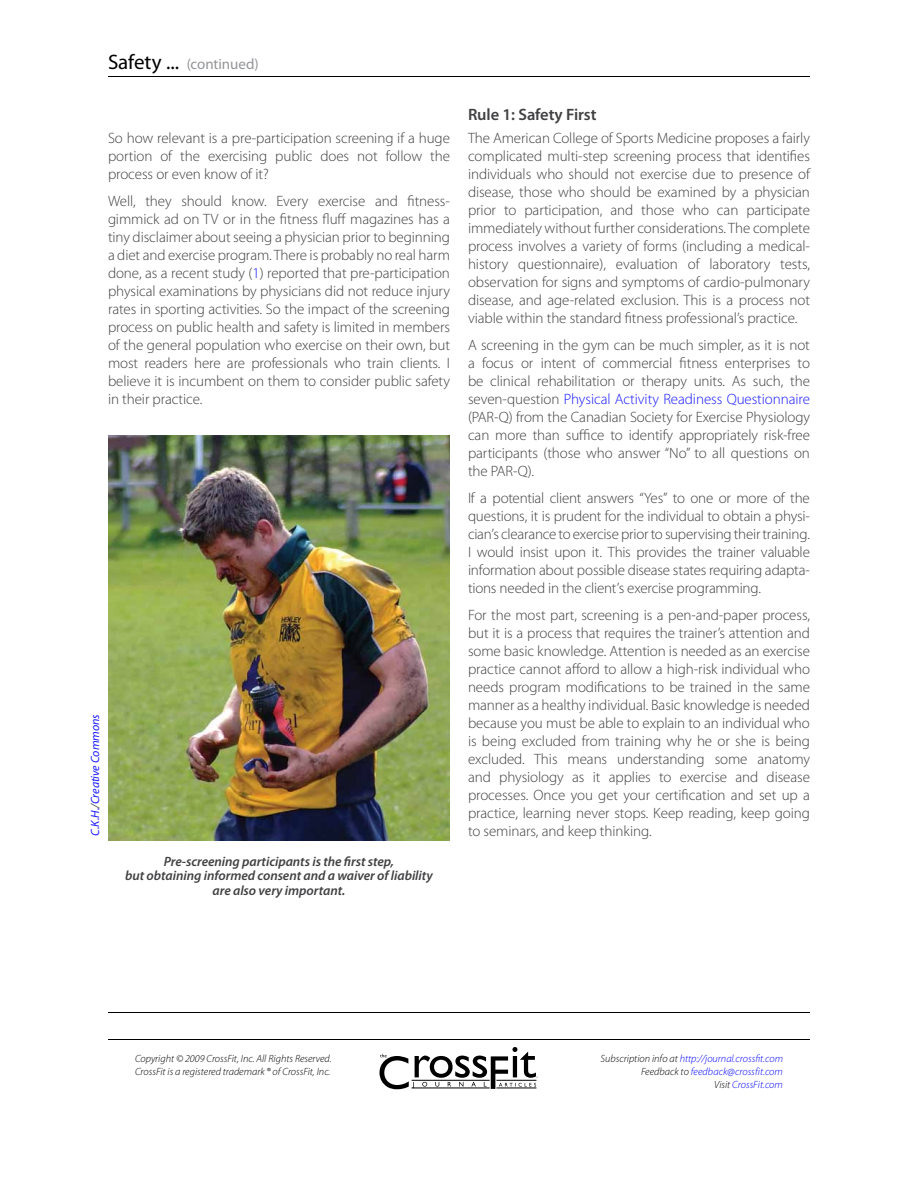
<style>
.page{position:relative;width:918px;height:1188px;background:#fff}
.page>*{position:absolute;margin:0;border:0;box-sizing:border-box;transform-origin:0 0}
.t1{font:600 16.5px "Myriad Pro";letter-spacing:-.005em;color:#414042}
.t2{font:300 15px/18px "Myriad Pro";letter-spacing:-.005em;color:#414042;text-align:justify}
.t3{font:15px "Myriad Pro";letter-spacing:-.005em;color:#939598}
.t4{font:italic 600 13.5px/15px "Myriad Pro";letter-spacing:-.005em;color:#414042;text-align:center}
.t5{font:italic 12px "Myriad Pro";letter-spacing:-.005em;color:#1a1aff}
.t6{font:italic 300 10.5px/12.6px "Myriad Pro";color:#00f;text-align:right}
.t7{font:italic 300 10.5px/12.6px "Myriad Pro";color:#000}
.s1{font-size:21px;color:#000}
.s2{color:#1a1aff}
.s3{color:#414042}
.s4{color:#000}
</style>
<div class="page">
<svg style="left:379px;top:1047px;width:159px;height:42px"></svg>
<hr style="left:108px;top:1012px;width:702px;height:1px;background:#000">
<hr style="left:108px;top:1039px;width:702px;height:1px;background:#000">
<hr style="left:108px;top:76px;width:702px;height:1px;background:#000">
<img style="left:108px;top:436px;width:342px;height:404px">
<p class="t3" style="left:108px;top:56px;width:152px"><span class="s1">Safety ...</span> (continued)</p>
<p class="t2" style="left:108px;top:130px;width:343px">So how relevant is a pre-participation screening if a huge portion of the exercising public does not follow the process or even know of it?</p>
<p class="t2" style="left:108px;top:193px;width:344px">Well, they should know. Every exercise and fitness&shy;gimmick ad on TV or in the fitness fluff magazines has a tiny disclaimer about seeing a physician prior to beginning a diet and exercise program. There is probably no real harm done, as a recent study (<span class="s2">1</span>) reported that pre-participation physical examinations by physicians did not reduce injury rates in sporting activities. So the impact of the screening process on public health and safety is limited in members of the general population who exercise on their own, but most readers here are professionals who train clients. I believe it is incumbent on them to consider public safety in their practice.</p>
<p class="t5" style="left:89px;top:836px;width:123px;rotate:-90deg">C.K.H.<span class="s3">/</span>Creative Commons</p>
<p class="t4" style="left:125px;top:854px;width:309px">Pre-screening participants is the first step,<br>but obtaining informed consent and a waiver of liability are also very important.</p>
<p class="t1" style="left:468px;top:106px;width:130px">Rule 1: Safety First</p>
<p class="t2" style="left:468px;top:129px;width:344px">The American College of Sports Medicine proposes a fairly complicated multi-step screening process that identifies individuals who should not exercise due to presence of disease, those who should be examined by a physician prior to participation, and those who can participate immediately without further considerations. The complete process involves a variety of forms (including a medical&shy;history questionnaire), evaluation of laboratory tests, observation for signs and symptoms of cardio-pulmonary disease, and age-related exclusion. This is a process not viable within the standard fitness professional’s practice.</p>
<p class="t2" style="left:468px;top:336px;width:344px">A screening in the gym can be much simpler, as it is not a focus or intent of commercial fitness enterprises to be clinical rehabilitation or therapy units. As such, the seven-question <span class="s2">Physical Activity Readiness Questionnaire </span>(PAR-Q) from the Canadian Society for Exercise Physiology can more than suffice to identify appropriately risk-free participants (those who answer “No” to all questions on the PAR-Q).</p>
<p class="t2" style="left:468px;top:489px;width:343px">If a potential client answers “Yes” to one or more of the questions, it is prudent for the individual to obtain a physi&shy;cian’s clearance to exercise prior to supervising their training.<br>I would insist upon it. This provides the trainer valuable information about possible disease states requiring adapta&shy;tions needed in the client’s exercise programming.</p>
<p class="t2" style="left:468px;top:606px;width:344px">For the most part, screening is a pen-and-paper process, but it is a process that requires the trainer’s attention and some basic knowledge. Attention is needed as an exercise practice cannot afford to allow a high-risk individual who needs program modifications to be trained in the same manner as a healthy individual. Basic knowledge is needed because you must be able to explain to an individual who is being excluded from training why he or she is being excluded. This means understanding some anatomy and physiology as it applies to exercise and disease processes. Once you get your certification and set up a practice, learning never stops. Keep reading, keep going</p>
<p class="t2" style="left:468px;top:822px;width:185px">to seminars, and keep thinking.</p>
<p class="t7" style="left:135px;top:1053px;width:198px">Copyright © 2009 CrossFit, Inc. All Rights Reserved.<br>CrossFit is a registered trademark ® of CrossFit, Inc.</p>
<p class="t6" style="left:601px;top:1053px;width:184px"><span class="s4">Subscription info at</span> http://journal.crossfit.com<br><span class="s4">Feedback to</span> feedback@crossfit.com<br><span class="s4">Visit</span> CrossFit.com</p>
</div>
